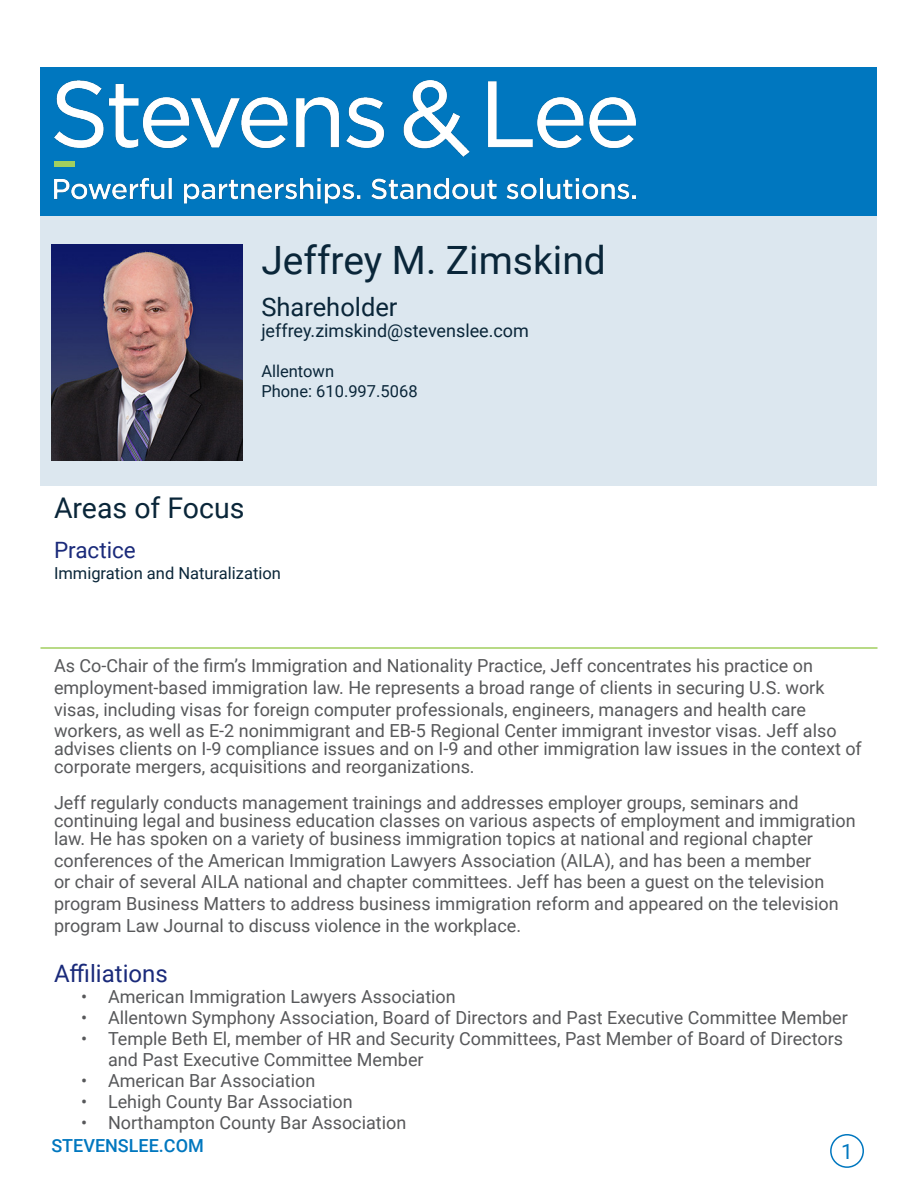
<style>
.page{position:relative;width:918px;height:1188px;background:#fff}
.page>*{position:absolute;margin:0;border:0;box-sizing:border-box;transform-origin:0 0}
.t1{font:39px "Roboto";color:#0a2639}
.t2{font:28.5px "Roboto";color:#0a2639}
.t3{font:25.5px "Roboto";color:#0a2639}
.t4{font:24px "Roboto";color:#1a2a7a}
.t5{font:22.5px "Roboto";color:#1a2a7a}
.t6{font:21px "Roboto";color:#0077bf}
.t7{font:18px/21.6px "Roboto";color:#57585a}
.t8{font:18px "Roboto";color:#0a2639}
.t9{font:500 18px "Roboto";color:#0077bf}
.t10{font:16.5px/19.8px "Roboto";color:#0a2639}
</style>
<div class="page">
<div style="left:830px;top:1134px;width:34px;height:34px;border:2px solid #0077bf;border-radius:50%"></div>
<div style="left:40px;top:68px;width:838px;height:148px;background:#0077bf"></div>
<img style="left:54px;top:80px;width:582px;height:124px">
<div style="left:40px;top:216px;width:838px;height:270px;background:#dce7ef"></div>
<div style="left:54px;top:161px;width:21px;height:5px;background:#a2cf5f"></div>
<hr style="left:40px;top:647px;width:838px;height:2px;background:#a2cf5f">
<img style="left:52px;top:244px;width:191px;height:216px">
<p class="t1" style="left:261px;top:233px;width:346px">Jeffrey M. Zimskind</p>
<p class="t3" style="left:261px;top:289px;width:138px">Shareholder</p>
<p class="t8" style="left:261px;top:318px;width:269px">jeffrey.zimskind@stevenslee.com</p>
<p class="t10" style="left:261px;top:361px;width:158px">Allentown<br>Phone: 610.997.5068</p>
<p class="t2" style="left:54px;top:488px;width:192px">Areas of Focus</p>
<p class="t5" style="left:54px;top:535px;width:83px">Practice</p>
<p class="t10" style="left:54px;top:563px;width:228px">Immigration and Naturalization</p>
<p class="t7" style="left:54px;top:654px;width:784px">As Co-Chair of the firm’s Immigration and Nationality Practice, Jeff concentrates his practice on employment-based immigration law. He represents a broad range of clients in securing U.S. work visas, including visas for foreign computer professionals, engineers, managers and health care workers, as well as E-2 nonimmigrant and EB-5 Regional Center immigrant investor visas. Jeff also</p>
<p class="t7" style="left:54px;top:739px;width:809px;line-height:18px">advises clients on I-9 compliance issues and on I-9 and other immigration law issues in the context of corporate mergers, acquisitions and reorganizations.</p>
<p class="t7" style="left:54px;top:793px;width:803px;line-height:18px">Jeff regularly conducts management trainings and addresses employer groups, seminars and continuing legal and business education classes on various aspects of employment and immigration law. He has spoken on a variety of business immigration topics at national and regional chapter</p>
<p class="t7" style="left:54px;top:849px;width:786px">conferences of the American Immigration Lawyers Association (AILA), and has been a member<br>or chair of several AILA national and chapter committees. Jeff has been a guest on the television program Business Matters to address business immigration reform and appeared on the television program Law Journal to discuss violence in the workplace.</p>
<p class="t4" style="left:54px;top:957px;width:115px">Affiliations</p>
<p class="t7" style="left:81px;top:985px;width:376px">• American Immigration Lawyers Association</p>
<p class="t7" style="left:81px;top:1006px;width:768px">• Allentown Symphony Association, Board of Directors and Past Executive Committee Member</p>
<p class="t7" style="left:108px;top:1027px;width:737px;line-height:21px;text-indent:-27px">• Temple Beth El, member of HR and Security Committees, Past Member of Board of Directors and Past Executive Committee Member</p>
<p class="t7" style="left:81px;top:1069px;width:236px">• American Bar Association</p>
<p class="t7" style="left:81px;top:1090px;width:273px">• Lehigh County Bar Association</p>
<p class="t7" style="left:81px;top:1111px;width:327px">• Northampton County Bar Association</p>
<p class="t6" style="left:841px;top:1137px;width:13px">1</p>
<p class="t9" style="left:51px;top:1133px;width:154px">STEVENSLEE.COM</p>
</div>
